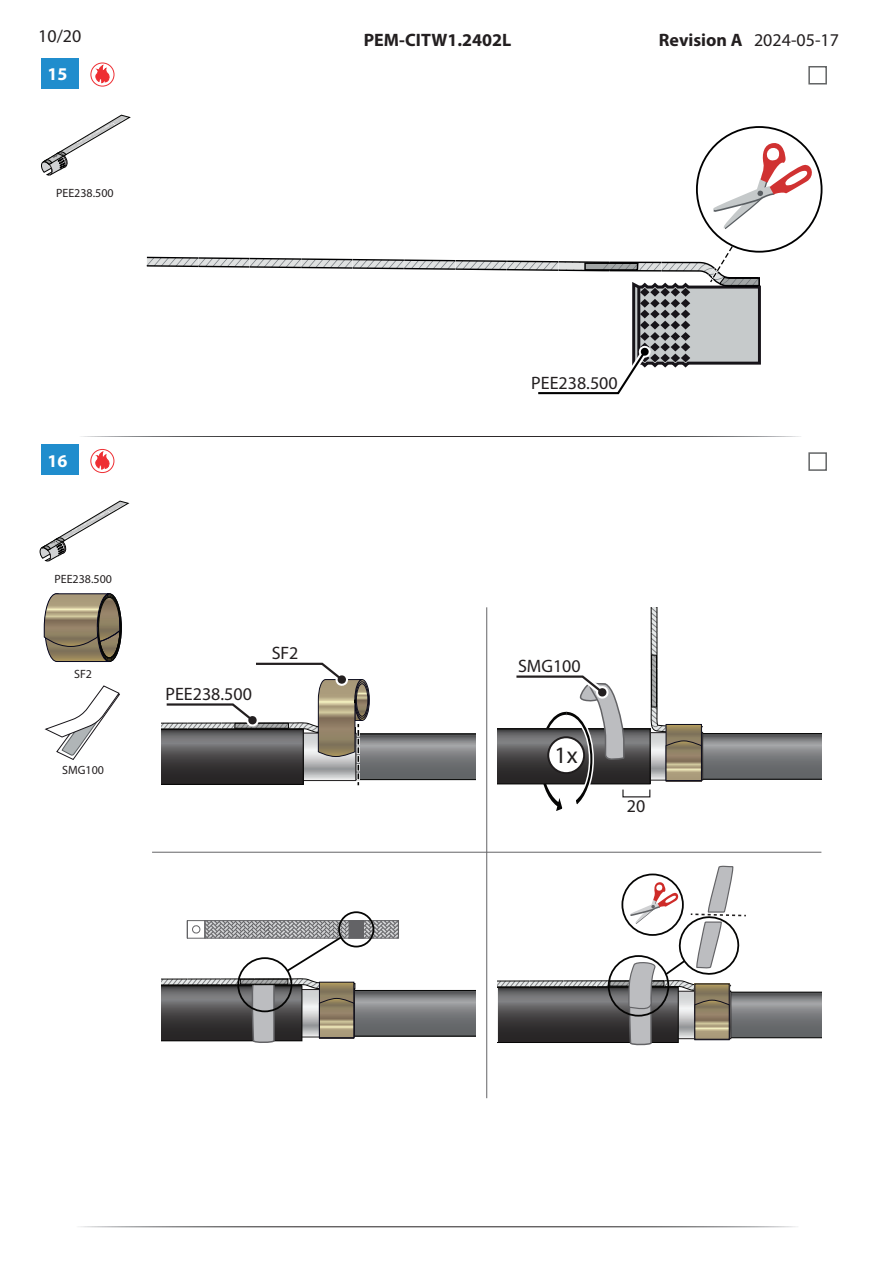
<style>
.page{position:relative;width:893px;height:1263px;background:#fff}
.page>*{position:absolute;margin:0;border:0;box-sizing:border-box;transform-origin:0 0}
.t1{font:23.55px "Myriad Pro";color:#211e1e}
.t2{font:18px "Myriad Pro";color:#231f20}
.t3{font:700 18px "Myriad Pro";color:#231f20}
.t4{font:700 18px "Myriad Pro";color:#fff}
.t5{font:12px "Myriad Pro";color:#231f20}
.s1{font-weight:700}
</style>
<div class="page">
<svg style="left:41px;top:115px;width:89px;height:61px"></svg>
<svg style="left:147px;top:239px;width:614px;height:156px"></svg>
<div style="left:697px;top:127px;width:125px;height:125px;background:#fff;border-radius:50%"></div>
<svg style="left:711px;top:142px;width:104px;height:88px"></svg>
<div style="left:41px;top:58px;width:38px;height:31px;background:#208dcd"></div>
<div style="left:808px;top:66px;width:19px;height:19px;border:2px solid #636566"></div>
<svg style="left:94px;top:64px;width:17px;height:19px"></svg>
<div style="left:91px;top:63px;width:23px;height:23px;border:1px solid #ee2e33;border-radius:50%"></div>
<hr style="left:486px;top:607px;width:1px;height:491px;background:#636366">
<hr style="left:152px;top:852px;width:669px;height:1px;background:#636366">
<svg style="left:161px;top:662px;width:315px;height:123px"></svg>
<svg style="left:498px;top:607px;width:323px;height:204px"></svg>
<div style="left:338px;top:911px;width:36px;height:36px;border:2px solid #050504;border-radius:50%"></div>
<svg style="left:161px;top:920px;width:315px;height:123px"></svg>
<div style="left:237px;top:957px;width:55px;height:55px;border:2px solid #050504;border-radius:50%"></div>
<svg style="left:498px;top:865px;width:323px;height:180px"></svg>
<div style="left:41px;top:444px;width:38px;height:31px;background:#208dcd"></div>
<div style="left:808px;top:452px;width:19px;height:19px;border:2px solid #636566"></div>
<svg style="left:40px;top:501px;width:89px;height:61px"></svg>
<div style="left:97px;top:593px;width:25px;height:69px;border:1px solid #05061e;border-radius:50%"></div>
<svg style="left:43px;top:593px;width:78px;height:69px;background:#8f826b"></svg>
<svg style="left:45px;top:685px;width:75px;height:75px"></svg>
<svg style="left:94px;top:451px;width:17px;height:19px"></svg>
<div style="left:91px;top:449px;width:23px;height:24px;border:1px solid #ee2e33;border-radius:50%"></div>
<p class="t2" style="left:38px;top:24px;width:45px">10/20</p>
<p class="t3" style="left:364px;top:28px;width:149px">PEM-CITW1.2402L</p>
<p class="t2" style="left:659px;top:29px;width:182px"><span class="s1">Revision A</span> 2024-05-17</p>
<p class="t4" style="left:48px;top:62px;width:21px">15</p>
<p class="t5" style="left:56px;top:186px;width:59px">PEE238.500</p>
<p class="t4" style="left:48px;top:449px;width:21px">16</p>
<p class="t5" style="left:54px;top:571px;width:59px">PEE238.500</p>
<p class="t5" style="left:74px;top:667px;width:19px">SF2</p>
<p class="t5" style="left:62px;top:762px;width:43px">SMG100</p>
<p class="t2" style="left:166px;top:683px;width:88px">PEE238.500</p>
<p class="t2" style="left:272px;top:642px;width:28px">SF2</p>
<p class="t2" style="left:531px;top:371px;width:88px">PEE238.500</p>
<p class="t2" style="left:518px;top:655px;width:64px">SMG100</p>
<h1 class="t1" style="left:555px;top:741px;width:25px">1x</h1>
<p class="t2" style="left:627px;top:795px;width:20px">20</p>
</div>
